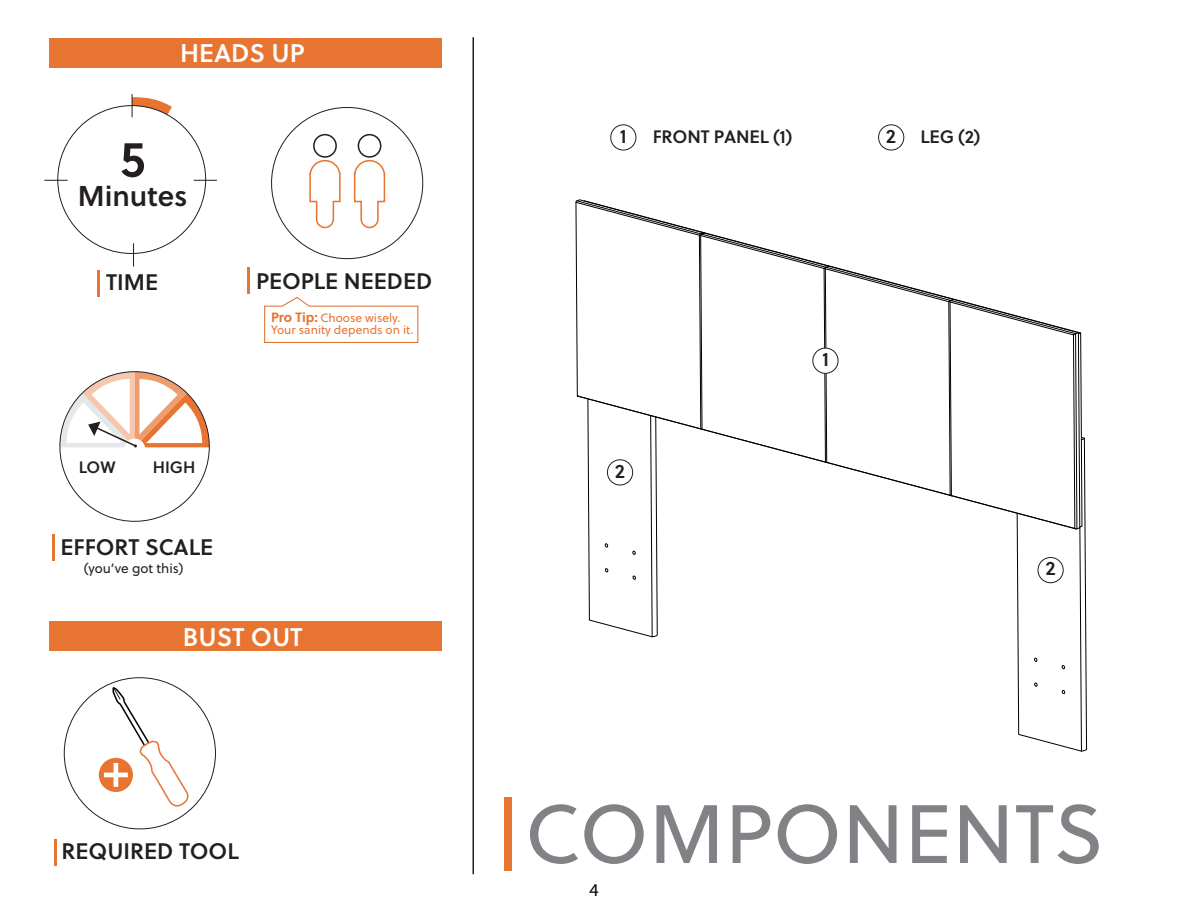
<style>
.page{position:relative;width:1188px;height:918px;background:#fff}
.page>*{position:absolute;margin:0;border:0;box-sizing:border-box;transform-origin:0 0}
.t1{font:82.5px "Soleil";color:#808285}
.t2{font:50.4px "Soleil Sb";color:#231f20}
.t3{font:28.65px "Soleil Sb";color:#231f20}
.t4{font:25.5px "Soleil Sb";color:#fff}
.t5{font:22.5px "Soleil Sb";color:#231f20}
.t6{font:19.5px "Soleil Sb";color:#231f20}
.t7{font:18px "Soleil Sb";letter-spacing:-.01em;color:#231f20}
.t8{font:18px "Myriad Pro";color:#000}
.t9{font:16.5px "Soleil Sb";color:#231f20}
.t10{font:13.5px "Soleil";color:#231f20}
.t11{font:12px/12px "Soleil";color:#e87431}
.s1{font-weight:700;font-size:13.5px}
</style>
<div class="page">
<div style="left:610px;top:124px;width:26px;height:26px;border:1px solid #231f20;border-radius:50%"></div>
<div style="left:878px;top:124px;width:26px;height:26px;border:1px solid #231f20;border-radius:50%"></div>
<hr style="left:472px;top:37px;width:2px;height:837px;background:#231f20">
<div style="left:504px;top:797px;width:8px;height:73px;background:#e87431"></div>
<svg style="left:264px;top:297px;width:155px;height:46px"></svg>
<svg style="left:271px;top:107px;width:153px;height:153px"></svg>
<div style="left:358px;top:134px;width:23px;height:24px;border:2px solid #231f20;border-radius:50%"></div>
<hr style="left:54px;top:839px;width:3px;height:27px;background:#e87431">
<hr style="left:52px;top:534px;width:3px;height:27px;background:#e87431">
<hr style="left:97px;top:270px;width:3px;height:27px;background:#e87431">
<hr style="left:247px;top:267px;width:3px;height:27px;background:#e87431">
<svg style="left:99px;top:686px;width:91px;height:121px"></svg>
<div style="left:49px;top:621px;width:393px;height:30px;background:#e87431"></div>
<div style="left:49px;top:38px;width:393px;height:30px;background:#e87431"></div>
<svg style="left:59px;top:371px;width:151px;height:151px"></svg>
<svg style="left:132px;top:94px;width:40px;height:24px"></svg>
<svg style="left:44px;top:180px;width:24px;height:1px"></svg>
<svg style="left:194px;top:180px;width:23px;height:1px"></svg>
<svg style="left:133px;top:243px;width:1px;height:24px"></svg>
<svg style="left:575px;top:200px;width:512px;height:552px"></svg>
<svg style="left:949px;top:299px;width:132px;height:408px"></svg>
<div style="left:813px;top:348px;width:25px;height:25px;background:#fff;border-radius:50%"></div>
<div style="left:812px;top:348px;width:26px;height:26px;border:1px solid #231f20;border-radius:50%"></div>
<h3 class="t4" style="left:180px;top:34px;width:126px">HEADS UP</h3>
<h2 class="t2" style="left:120px;top:121px;width:27px">5</h2>
<h3 class="t3" style="left:78px;top:174px;width:111px">Minutes</h3>
<h3 class="t5" style="left:106px;top:265px;width:53px">TIME</h3>
<h3 class="t5" style="left:256px;top:264px;width:178px">PEOPLE NEEDED</h3>
<p class="t11" style="left:271px;top:312px;width:144px"><span class="s1">Pro Tip:</span> Choose wisely.<br>Your sanity depends on it.</p>
<h3 class="t9" style="left:79px;top:454px;width:38px">LOW</h3>
<h3 class="t9" style="left:153px;top:454px;width:44px">HIGH</h3>
<h3 class="t5" style="left:60px;top:530px;width:154px">EFFORT SCALE</h3>
<p class="t10" style="left:84px;top:559px;width:101px">(you’ve got this)</p>
<h3 class="t4" style="left:183px;top:617px;width:122px">BUST OUT</h3>
<h3 class="t5" style="left:61px;top:834px;width:179px">REQUIRED TOOL</h3>
<h3 class="t6" style="left:620px;top:121px;width:8px">1</h3>
<h3 class="t7" style="left:653px;top:123px;width:141px">FRONT PANEL (1)</h3>
<h3 class="t6" style="left:886px;top:121px;width:12px">2</h3>
<h3 class="t7" style="left:921px;top:123px;width:61px">LEG (2)</h3>
<h3 class="t6" style="left:615px;top:456px;width:12px">2</h3>
<h3 class="t6" style="left:822px;top:344px;width:8px">1</h3>
<h3 class="t6" style="left:1045px;top:554px;width:12px">2</h3>
<h1 class="t1" style="left:525px;top:774px;width:581px">COMPONENTS</h1>
<h3 class="t8" style="left:589px;top:879px;width:11px">4</h3>
</div>
